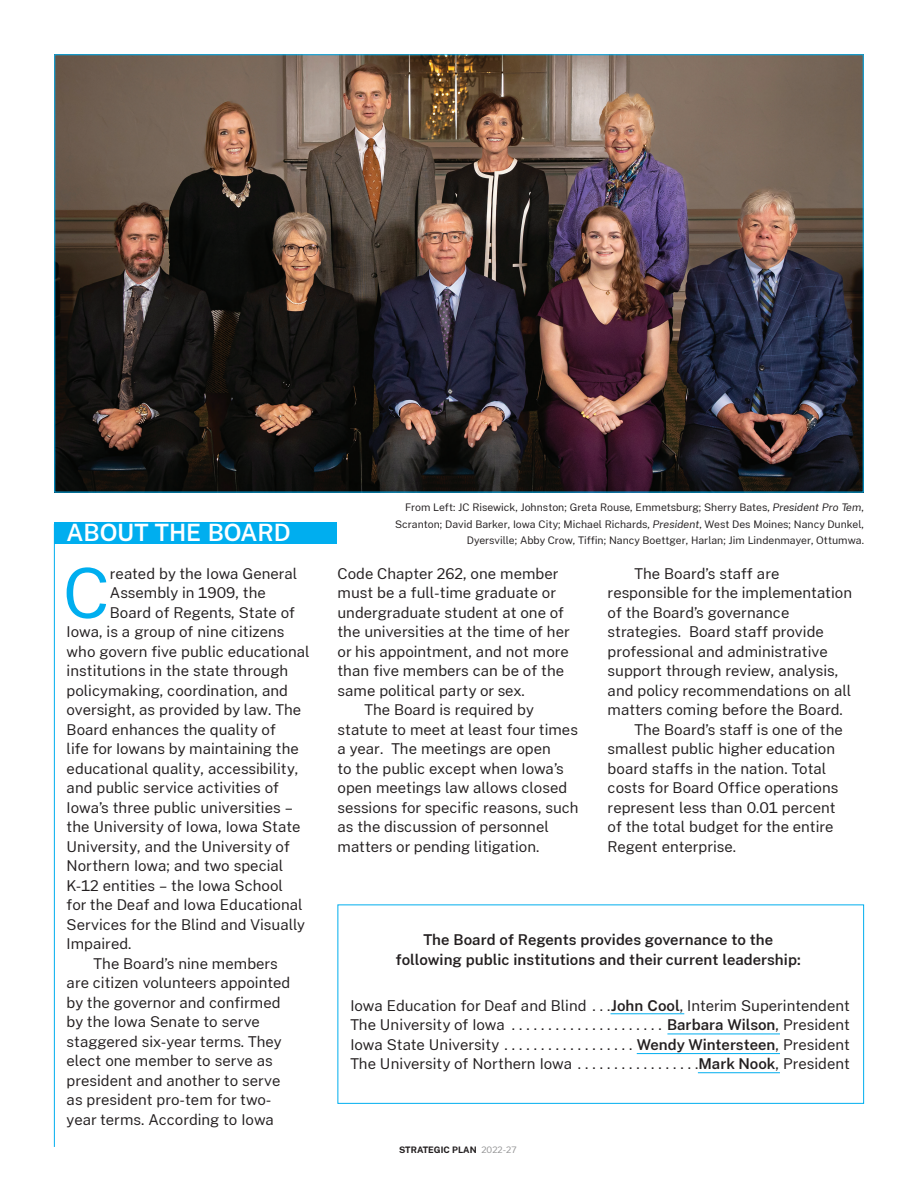
<style>
.page{position:relative;width:918px;height:1188px;background:#fff}
.page>*{position:absolute;margin:0;border:0;box-sizing:border-box;transform-origin:0 0}
.t1{font:69px "Cheyenne Sans";color:#00aeef}
.t2{font:600 24px "Cheyenne Sans";color:#fff}
.t3{font:15px "Cheyenne Sans";color:#231f20}
.t4{font:600 15px/19.5px "Cheyenne Sans";color:#231f20;text-align:center}
.t5{font:10.5px/16.5px "Cheyenne Sans";color:#231f20;text-align:right}
.t6{font:700 9px "Cheyenne Sans";color:#231f20}
.s1{font-style:italic}
.s2{font-weight:600}
.s3{font-weight:400}
.s4{font-weight:400;color:#969697}
</style>
<div class="page">
<div style="left:54px;top:522px;width:283px;height:22px;background:#00aeef"></div>
<img style="left:56px;top:56px;width:806px;height:434px">
<hr style="left:54px;top:524px;width:1px;height:623px;background:#00aeef">
<div style="left:338px;top:904px;width:526px;height:200px;border:1px solid #00aeef"></div>
<hr style="left:611px;top:1013px;width:73px;height:1px;background:#00aeef">
<hr style="left:667px;top:1034px;width:113px;height:1px;background:#00aeef">
<hr style="left:637px;top:1053px;width:143px;height:1px;background:#00aeef">
<hr style="left:698px;top:1072px;width:82px;height:1px;background:#00aeef">
<h2 class="t2" style="left:67px;top:517px;width:226px">ABOUT THE BOARD</h2>
<h1 class="t1" style="left:63px;top:549px;width:48px">C</h1>
<p class="t3" style="left:110px;top:564px;width:189px">reated by the Iowa General</p>
<p class="t3" style="left:110px;top:583px;width:157px">Assembly in 1909, the</p>
<p class="t3" style="left:110px;top:603px;width:187px">Board of Regents, State of</p>
<p class="t3" style="left:67px;top:622px;width:219px">Iowa, is a group of nine citizens</p>
<p class="t3" style="left:67px;top:642px;width:244px">who govern five public educational</p>
<p class="t3" style="left:67px;top:661px;width:223px">institutions in the state through</p>
<p class="t3" style="left:67px;top:681px;width:223px">policymaking, coordination, and</p>
<p class="t3" style="left:67px;top:700px;width:236px">oversight, as provided by law. The</p>
<p class="t3" style="left:67px;top:720px;width:211px">Board enhances the quality of</p>
<p class="t3" style="left:67px;top:739px;width:234px">life for Iowans by maintaining the</p>
<p class="t3" style="left:67px;top:759px;width:233px">educational quality, accessibility,</p>
<p class="t3" style="left:67px;top:778px;width:214px">and public service activities of</p>
<p class="t3" style="left:67px;top:798px;width:228px">Iowa’s three public universities –</p>
<p class="t3" style="left:67px;top:817px;width:235px">the University of Iowa, Iowa State</p>
<p class="t3" style="left:67px;top:837px;width:225px">University, and the University of</p>
<p class="t3" style="left:67px;top:856px;width:218px">Northern Iowa; and two special</p>
<p class="t3" style="left:67px;top:876px;width:218px">K-12 entities – the Iowa School</p>
<p class="t3" style="left:67px;top:895px;width:237px">for the Deaf and Iowa Educational</p>
<p class="t3" style="left:67px;top:915px;width:240px">Services for the Blind and Visually</p>
<p class="t3" style="left:67px;top:934px;width:66px">Impaired.</p>
<p class="t3" style="left:94px;top:954px;width:186px">The Board’s nine members</p>
<p class="t3" style="left:67px;top:973px;width:225px">are citizen volunteers appointed</p>
<p class="t3" style="left:67px;top:993px;width:215px">by the governor and confirmed</p>
<p class="t3" style="left:67px;top:1012px;width:195px">by the Iowa Senate to serve</p>
<p class="t3" style="left:67px;top:1032px;width:217px">staggered six-year terms. They</p>
<p class="t3" style="left:67px;top:1051px;width:208px">elect one member to serve as</p>
<p class="t3" style="left:67px;top:1071px;width:215px">president and another to serve</p>
<p class="t3" style="left:67px;top:1090px;width:207px">as president pro-tem for two-</p>
<p class="t3" style="left:67px;top:1110px;width:209px">year terms. According to Iowa</p>
<p class="t5" style="left:395px;top:499px;width:470px">From Left: JC Risewick, Johnston; Greta Rouse, Emmetsburg; Sherry Bates, <span class="s1">President Pro Tem</span>,<br>Scranton; David Barker, Iowa City; Michael Richards, <span class="s1">President</span>, West Des Moines; Nancy Dunkel,<br>Dyersville; Abby Crow, Tiffin; Nancy Boettger, Harlan; Jim Lindenmayer, Ottumwa.</p>
<p class="t3" style="left:338px;top:564px;width:223px">Code Chapter 262, one member</p>
<p class="t3" style="left:338px;top:583px;width:220px">must be a full-time graduate or</p>
<p class="t3" style="left:338px;top:603px;width:228px">undergraduate student at one of</p>
<p class="t3" style="left:338px;top:622px;width:234px">the universities at the time of her</p>
<p class="t3" style="left:338px;top:642px;width:233px">or his appointment, and not more</p>
<p class="t3" style="left:338px;top:661px;width:228px">than five members can be of the</p>
<p class="t3" style="left:338px;top:681px;width:189px">same political party or sex.</p>
<p class="t3" style="left:364px;top:700px;width:171px">The Board is required by</p>
<p class="t3" style="left:338px;top:720px;width:242px">statute to meet at least four times</p>
<p class="t3" style="left:338px;top:739px;width:215px">a year. The meetings are open</p>
<p class="t3" style="left:338px;top:759px;width:228px">to the public except when Iowa’s</p>
<p class="t3" style="left:338px;top:778px;width:231px">open meetings law allows closed</p>
<p class="t3" style="left:338px;top:798px;width:243px">sessions for specific reasons, such</p>
<p class="t3" style="left:338px;top:817px;width:213px">as the discussion of personnel</p>
<p class="t3" style="left:338px;top:837px;width:203px">matters or pending litigation.</p>
<p class="t3" style="left:635px;top:564px;width:146px">The Board’s staff are</p>
<p class="t3" style="left:608px;top:583px;width:246px">responsible for the implementation</p>
<p class="t3" style="left:608px;top:603px;width:183px">of the Board’s governance</p>
<p class="t3" style="left:608px;top:622px;width:218px">strategies. Board staff provide</p>
<p class="t3" style="left:608px;top:642px;width:222px">professional and administrative</p>
<p class="t3" style="left:608px;top:661px;width:232px">support through review, analysis,</p>
<p class="t3" style="left:608px;top:681px;width:245px">and policy recommendations on all</p>
<p class="t3" style="left:608px;top:700px;width:237px">matters coming before the Board.</p>
<p class="t3" style="left:635px;top:720px;width:210px">The Board’s staff is one of the</p>
<p class="t3" style="left:608px;top:739px;width:229px">smallest public higher education</p>
<p class="t3" style="left:608px;top:759px;width:220px">board staffs in the nation. Total</p>
<p class="t3" style="left:608px;top:778px;width:232px">costs for Board Office operations</p>
<p class="t3" style="left:608px;top:798px;width:230px">represent less than 0.01 percent</p>
<p class="t3" style="left:608px;top:817px;width:227px">of the total budget for the entire</p>
<p class="t3" style="left:608px;top:837px;width:130px">Regent enterprise.</p>
<p class="t4" style="left:396px;top:930px;width:406px">The Board of Regents provides governance to the following public institutions and their current leadership:</p>
<p class="t3" style="left:350px;top:996px;width:243px">Iowa Education for Deaf and Blind...</p>
<p class="t3" style="left:611px;top:996px;width:240px"><span class="s2">John Cool</span>, Interim Superintendent</p>
<p class="t3" style="left:350px;top:1015px;width:162px">The University of Iowa ......................</p>
<p class="t4" style="left:667px;top:1015px;width:184px">Barbara Wilson<span class="s3">, President</span></p>
<p class="t3" style="left:350px;top:1035px;width:155px">Iowa State University...................</p>
<p class="t4" style="left:637px;top:1034px;width:214px">Wendy Wintersteen<span class="s3">, President</span></p>
<p class="t3" style="left:350px;top:1054px;width:228px">The University of Northern Iowa.................</p>
<p class="t3" style="left:698px;top:1054px;width:153px"><span class="s2">Mark Nook</span>, President</p>
<p class="t6" style="left:399px;top:1144px;width:119px">STRATEGIC PLAN <span class="s4">2022-27</span></p>
</div>
